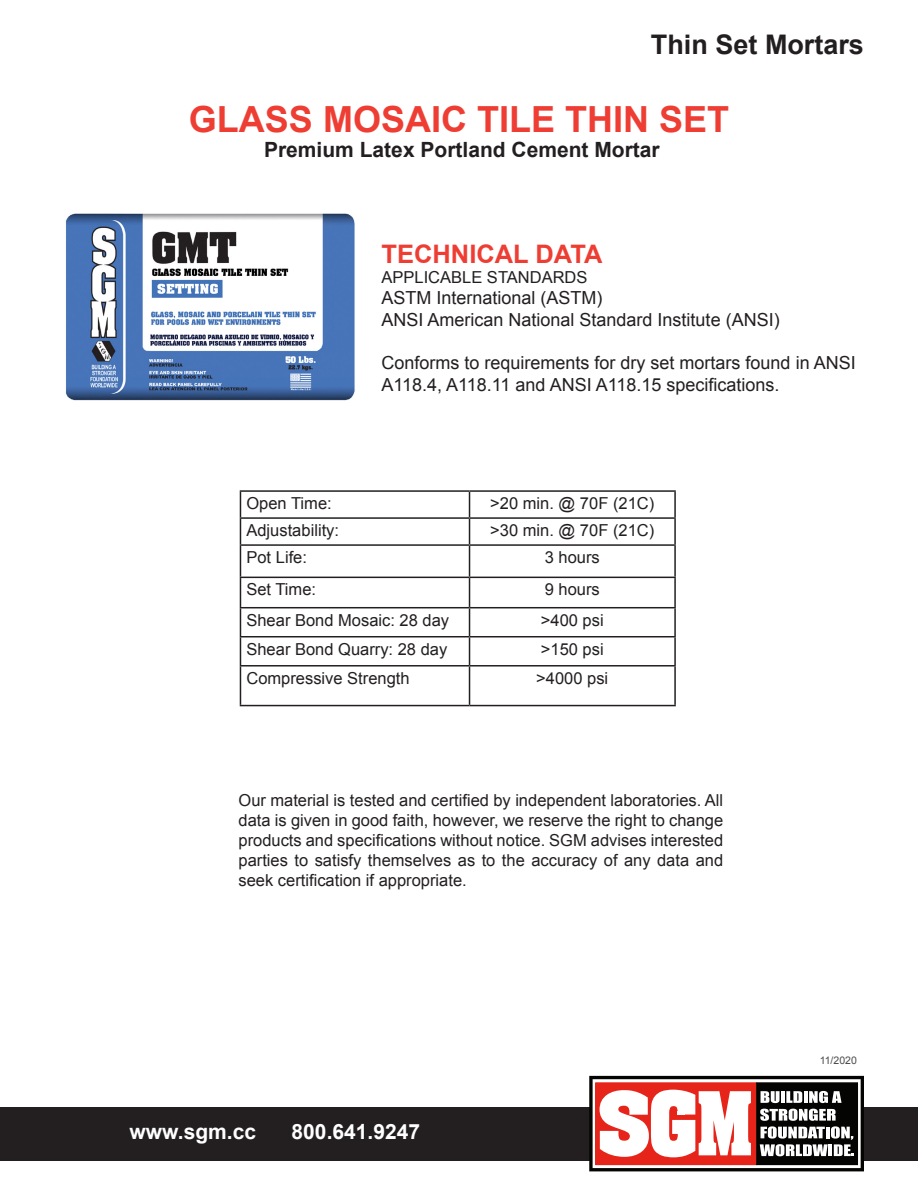
<style>
.page{position:relative;width:918px;height:1188px;background:#fff}
.page>*{position:absolute;margin:0;border:0;box-sizing:border-box;transform-origin:0 0}
.t1{font:700 36px "Arial";color:#ee3e34}
.t2{font:700 27px "Arial";color:#231f20}
.t3{font:700 25.5px "Arial";color:#ee3e34}
.t4{font:700 21px "Arial";color:#231f20}
.t5{font:700 21px "Arial";color:#fff}
.t6{font:18px/21.6px "Arial";color:#231f20}
.t7{font:16.5px/19.8px "Arial";color:#231f20;text-align:justify}
.t8{font:10.5px "Arial";color:#4b4c4d}
</style>
<div class="page">
<div style="left:0;top:1107px;width:918px;height:54px;background:#231f20"></div>
<svg style="left:589px;top:1076px;width:275px;height:95px;background:#ae8683"></svg>
<hr style="left:240px;top:490px;width:230px;height:2px;background:#231f20">
<hr style="left:470px;top:490px;width:206px;height:2px;background:#231f20">
<hr style="left:674px;top:492px;width:2px;height:25px;background:#231f20">
<hr style="left:240px;top:517px;width:230px;height:2px;background:#231f20">
<svg style="left:240px;top:492px;width:1px;height:52px"></svg>
<hr style="left:470px;top:517px;width:206px;height:2px;background:#231f20">
<svg style="left:469px;top:492px;width:1px;height:52px"></svg>
<hr style="left:674px;top:519px;width:2px;height:25px;background:#231f20">
<hr style="left:240px;top:544px;width:230px;height:2px;background:#231f20">
<hr style="left:240px;top:546px;width:1px;height:31px;background:#231f20">
<hr style="left:470px;top:544px;width:206px;height:2px;background:#231f20">
<hr style="left:469px;top:546px;width:1px;height:31px;background:#231f20">
<hr style="left:674px;top:546px;width:2px;height:31px;background:#231f20">
<hr style="left:240px;top:577px;width:230px;height:1px;background:#231f20">
<hr style="left:470px;top:577px;width:206px;height:1px;background:#231f20">
<hr style="left:674px;top:578px;width:2px;height:29px;background:#231f20">
<hr style="left:240px;top:607px;width:230px;height:1px;background:#231f20">
<hr style="left:470px;top:607px;width:206px;height:1px;background:#231f20">
<hr style="left:674px;top:608px;width:2px;height:28px;background:#231f20">
<hr style="left:240px;top:636px;width:230px;height:1px;background:#231f20">
<svg style="left:240px;top:578px;width:1px;height:87px"></svg>
<hr style="left:470px;top:636px;width:206px;height:1px;background:#231f20">
<svg style="left:469px;top:578px;width:1px;height:87px"></svg>
<hr style="left:674px;top:637px;width:2px;height:28px;background:#231f20">
<hr style="left:240px;top:665px;width:230px;height:2px;background:#231f20">
<hr style="left:240px;top:667px;width:1px;height:38px;background:#231f20">
<hr style="left:470px;top:665px;width:206px;height:2px;background:#231f20">
<hr style="left:469px;top:667px;width:1px;height:38px;background:#231f20">
<hr style="left:674px;top:667px;width:2px;height:38px;background:#231f20">
<hr style="left:240px;top:705px;width:230px;height:1px;background:#231f20">
<hr style="left:470px;top:705px;width:206px;height:1px;background:#231f20">
<img style="left:66px;top:213px;width:289px;height:188px">
<p class="t2" style="left:651px;top:26px;width:215px">Thin Set Mortars</p>
<p class="t1" style="left:189px;top:95px;width:542px">GLASS MOSAIC TILE THIN SET</p>
<p class="t4" style="left:264px;top:136px;width:397px">Premium Latex Portland Cement Mortar</p>
<p class="t3" style="left:382px;top:237px;width:222px">TECHNICAL DATA</p>
<p class="t7" style="left:382px;top:267px;width:207px">APPLICABLE STANDARDS</p>
<p class="t6" style="left:382px;top:287px;width:223px">ASTM International (ASTM)</p>
<p class="t6" style="left:382px;top:309px;width:400px">ANSI American National Standard Institute (ANSI)</p>
<p class="t6" style="left:382px;top:352px;width:476px">Conforms to requirements for dry set mortars found in ANSI<br>A118.4, A118.11 and ANSI A118.15 specifications.</p>
<p class="t7" style="left:246px;top:494px;width:87px">Open Time:</p>
<p class="t7" style="left:490px;top:494px;width:165px">&gt;20 min. @ 70F (21C)</p>
<p class="t7" style="left:246px;top:521px;width:94px">Adjustability:</p>
<p class="t7" style="left:490px;top:521px;width:165px">&gt;30 min. @ 70F (21C)</p>
<p class="t7" style="left:246px;top:548px;width:62px">Pot Life:</p>
<p class="t7" style="left:545px;top:548px;width:57px">3 hours</p>
<p class="t7" style="left:246px;top:580px;width:71px">Set Time:</p>
<p class="t7" style="left:545px;top:580px;width:57px">9 hours</p>
<p class="t7" style="left:246px;top:610px;width:204px">Shear Bond Mosaic: 28 day</p>
<p class="t7" style="left:541px;top:610px;width:64px">&gt;400 psi</p>
<p class="t7" style="left:246px;top:639px;width:202px">Shear Bond Quarry: 28 day</p>
<p class="t7" style="left:541px;top:639px;width:64px">&gt;150 psi</p>
<p class="t7" style="left:246px;top:668px;width:165px">Compressive Strength</p>
<p class="t7" style="left:536px;top:668px;width:74px">&gt;4000 psi</p>
<p class="t7" style="left:238px;top:791px;width:486px">Our material is tested and certified by independent laboratories. All data is given in good faith, however, we reserve the right to change products and specifications without notice. SGM advises interested parties to satisfy themselves as to the accuracy of any data and seek certification if appropriate.</p>
<p class="t5" style="left:130px;top:1118px;width:128px">www.sgm.cc</p>
<p class="t5" style="left:292px;top:1118px;width:130px">800.641.9247</p>
<p class="t8" style="left:820px;top:1053px;width:39px">11/2020</p>
</div>
